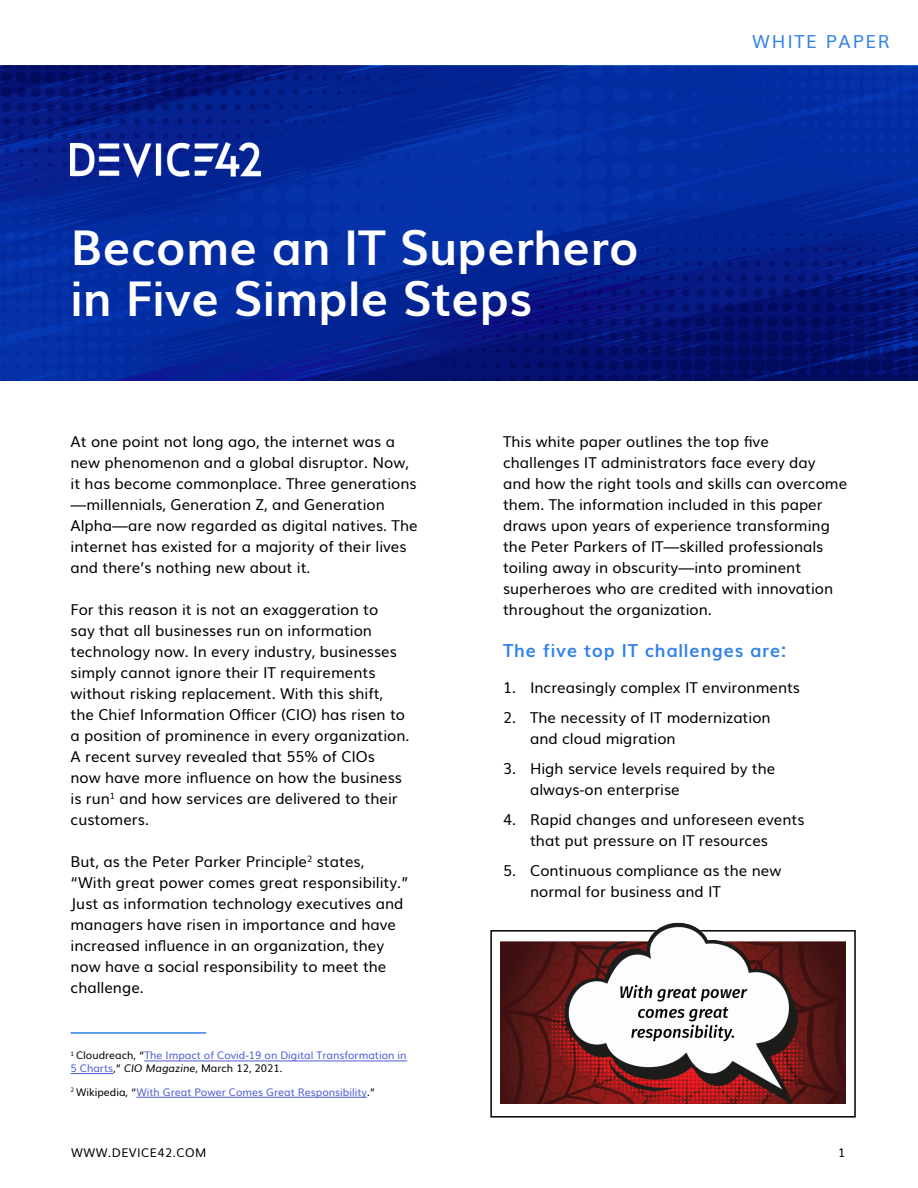
<style>
.page{position:relative;width:918px;height:1188px;background:#fff}
.page>*{position:absolute;margin:0;border:0;box-sizing:border-box;transform-origin:0 0}
.t1{font:700 48px/51px "Muli";color:#fff}
.Heading{font:700 18px "Muli";letter-spacing:.04em;color:#3382e8}
.Report_Type{font:18px "Muli";letter-spacing:.1em;color:#3382e8}
.Body_Copy{font:15px/21px "Muli";color:#000}
.t2{font:12px "Muli";letter-spacing:.04em;color:#000}
.Body_Copy-2{font:10.5px/12.6px "Muli";color:#4f5cd6}
.s1{color:#000}
.s2{font-style:italic;color:#000}
</style>
<div class="page">
<div style="left:490px;top:930px;width:366px;height:188px;border:2px solid #000"></div>
<svg style="left:0;top:66px;width:918px;height:315px;background:#042493"></svg>
<img style="left:71px;top:142px;width:190px;height:36px">
<hr style="left:71px;top:1032px;width:135px;height:2px;background:#3382e8">
<hr style="left:144px;top:1061px;width:263px;height:1px;background:#4f5cd6">
<hr style="left:71px;top:1073px;width:42px;height:1px;background:#4f5cd6">
<hr style="left:136px;top:1097px;width:231px;height:1px;background:#4f5cd6">
<img style="left:501px;top:922px;width:344px;height:181px">
<p class="t1" style="left:71px;top:219px;width:570px">Become an IT Superhero in Five Simple Steps</p>
<p class="Report_Type" style="left:752px;top:27px;width:139px">WHITE PAPER</p>
<p class="Body_Copy" style="left:71px;top:429px;width:349px">At one point not long ago, the internet was a new phenomenon and a global disruptor. Now, it has become commonplace. Three generations —millennials, Generation Z, and Generation Alpha—are now regarded as digital natives. The internet has existed for a majority of their lives and there’s nothing new about it.</p>
<p class="Body_Copy" style="left:71px;top:597px;width:340px">For this reason it is not an exaggeration to<br>say that all businesses run on information technology now. In every industry, businesses simply cannot ignore their IT requirements without risking replacement. With this shift, the Chief Information Officer (CIO) has risen to a position of prominence in every organization.<br>A recent survey revealed that 55% of CIOs<br>now have more influence on how the business is run<sup>1</sup> and how services are delivered to their customers.</p>
<p class="Body_Copy" style="left:71px;top:849px;width:340px">But, as the Peter Parker Principle<sup>2</sup> states, “With great power comes great responsibility.” Just as information technology executives and managers have risen in importance and have increased influence in an organization, they now have a social responsibility to meet the challenge.</p>
<p class="Body_Copy-2" style="left:71px;top:1048px;width:338px"><sup>1</sup> <span class="s1">Cloudreach, “</span>The Impact of Covid-19 on Digital Transformation in<br>5 Charts<span class="s1">,”</span> <span class="s2">CIO Magazine</span><span class="s1">, March 12, 2021.</span></p>
<p class="Body_Copy-2" style="left:71px;top:1085px;width:306px"><sup>2</sup> <span class="s1">Wikipedia, “</span>With Great Power Comes Great Responsibility<span class="s1">.”</span></p>
<p class="Body_Copy" style="left:503px;top:429px;width:346px">This white paper outlines the top five challenges IT administrators face every day<br>and how the right tools and skills can overcome them. The information included in this paper draws upon years of experience transforming the Peter Parkers of IT—skilled professionals toiling away in obscurity—into prominent superheroes who are credited with innovation throughout the organization.</p>
<p class="Heading" style="left:503px;top:636px;width:285px">The five top IT challenges are:</p>
<p class="Body_Copy" style="left:503px;top:675px;width:299px">1. Increasingly complex IT environments</p>
<p class="Body_Copy" style="left:530px;top:705px;width:242px;text-indent:-27px">2. The necessity of IT modernization and cloud migration</p>
<p class="Body_Copy" style="left:530px;top:756px;width:247px;text-indent:-27px">3. High service levels required by the always-on enterprise</p>
<p class="Body_Copy" style="left:530px;top:807px;width:276px;text-indent:-27px">4. Rapid changes and unforeseen events that put pressure on IT resources</p>
<p class="Body_Copy" style="left:530px;top:858px;width:253px;text-indent:-27px">5. Continuous compliance as the new normal for business and IT</p>
<p class="t2" style="left:71px;top:1143px;width:137px">WWW.DEVICE42.COM</p>
<p class="t2" style="left:838px;top:1143px;width:9px">1</p>
</div>
